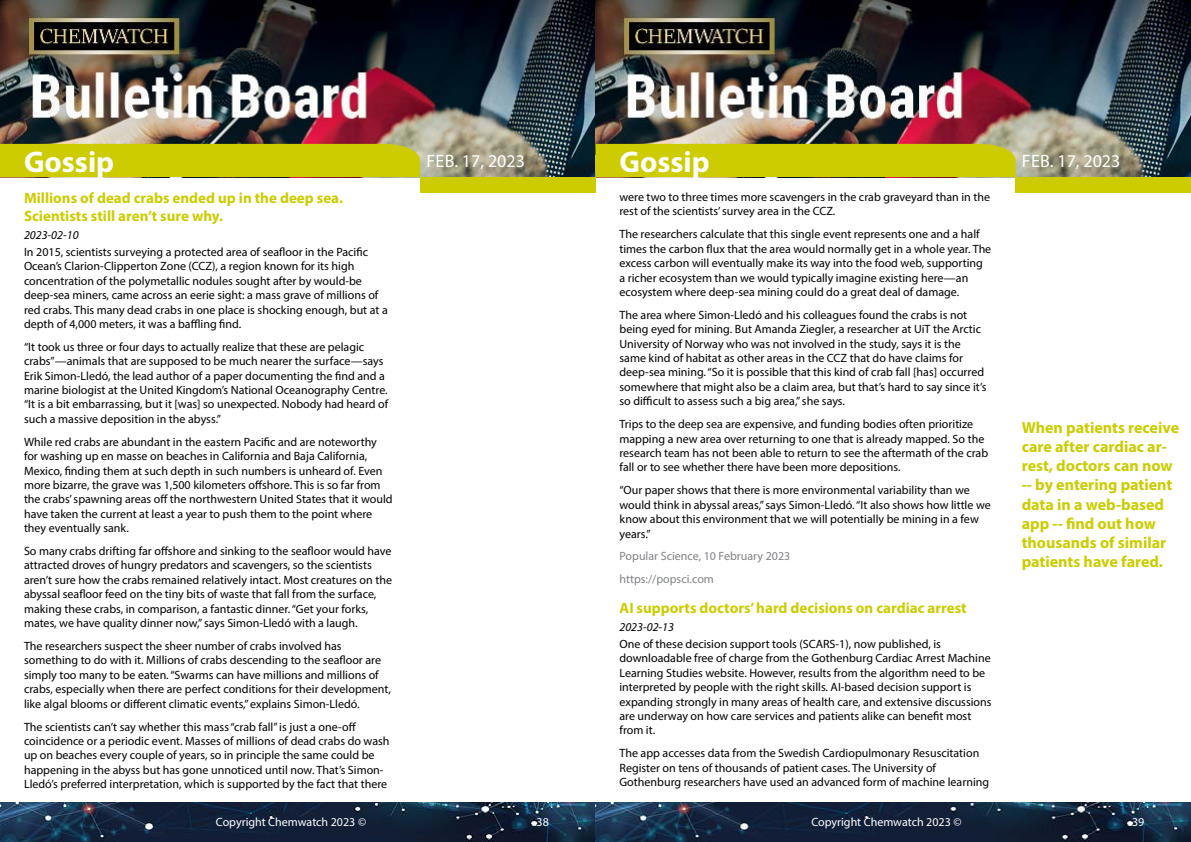
<style>
.page{position:relative;width:1191px;height:842px;background:#fff}
.page>*{position:absolute;margin:0;border:0;box-sizing:border-box;transform-origin:0 0}
.t1{font:700 30px "Myriad Pro";color:#fff}
.t2{font:18px "Myriad Pro";color:#fff}
.t3{font:700 16px/19.2px "Myriad Pro";color:#cc0}
.t4{font:700 15px/18px "Myriad Pro";color:#cc0}
.t5{font:12px/14.4px "Myriad Pro";color:#000}
.t6{font:12px "Myriad Pro";color:#fff}
.t7{font:12px/22.9px "Myriad Pro";color:#808285}
.t8{font:italic 12px "Myriad Pro";color:#000}
</style>
<div class="page">
<img style="left:0;top:0;width:1191px;height:177px">
<div style="left:420px;top:177px;width:175px;height:15px;background:#cc0"></div>
<div style="left:1015px;top:177px;width:176px;height:15px;background:#cc0"></div>
<div style="left:0;top:144px;width:420px;height:33px;background:#cc0"></div>
<div style="left:595px;top:144px;width:420px;height:33px;background:#cc0"></div>
<img style="left:0;top:802px;width:1191px;height:40px">
<h1 class="t1" style="left:24px;top:142px;width:92px">Gossip</h1>
<h1 class="t1" style="left:619px;top:142px;width:92px">Gossip</h1>
<p class="t5" style="left:619px;top:190px;width:372px">were two to three times more scavengers in the crab graveyard than in the rest of the scientists’ survey area in the CCZ.</p>
<p class="t5" style="left:619px;top:227px;width:373px">The researchers calculate that this single event represents one and a half times the carbon flux that the area would normally get in a whole year. The excess carbon will eventually make its way into the food web, supporting a richer ecosystem than we would typically imagine existing here—an ecosystem where deep-sea mining could do a great deal of damage.</p>
<p class="t5" style="left:619px;top:307px;width:368px">The area where Simon-Lledó and his colleagues found the crabs is not being eyed for mining. But Amanda Ziegler, a researcher at UiT the Arctic University of Norway who was not involved in the study, says it is the same kind of habitat as other areas in the CCZ that do have claims for deep-sea mining. “So it is possible that this kind of crab fall [has] occurred somewhere that might also be a claim area, but that’s hard to say since it’s so difficult to assess such a big area,” she says.</p>
<p class="t5" style="left:619px;top:417px;width:370px">Trips to the deep sea are expensive, and funding bodies often prioritize mapping a new area over returning to one that is already mapped. So the research team has not been able to return to see the aftermath of the crab fall or to see whether there have been more depositions.</p>
<p class="t5" style="left:619px;top:483px;width:373px">“Our paper shows that there is more environmental variability than we would think in abyssal areas,” says Simon-Lledó. “It also shows how little we know about this environment that we will potentially be mining in a few years.”</p>
<p class="t7" style="left:619px;top:545px;width:172px">Popular Science, 10 February 2023 https://popsci.com</p>
<p class="t4" style="left:619px;top:599px;width:349px">AI supports doctors’ hard decisions on cardiac arrest</p>
<p class="t8" style="left:619px;top:619px;width:56px">2023-02-13</p>
<p class="t5" style="left:619px;top:636px;width:373px">One of these decision support tools (SCARS-1), now published, is downloadable free of charge from the Gothenburg Cardiac Arrest Machine Learning Studies website. However, results from the algorithm need to be interpreted by people with the right skills. AI-based decision support is expanding strongly in many areas of health care, and extensive discussions are underway on how care services and patients alike can benefit most from it.</p>
<p class="t5" style="left:619px;top:746px;width:371px">The app accesses data from the Swedish Cardiopulmonary Resuscitation<br>Register on tens of thousands of patient cases. The University of<br>Gothenburg researchers have used an advanced form of machine learning</p>
<h2 class="t2" style="left:426px;top:150px;width:100px">Feb. 17, 2023</h2>
<h2 class="t2" style="left:1022px;top:150px;width:100px">Feb. 17, 2023</h2>
<p class="t4" style="left:24px;top:189px;width:321px">Millions of dead crabs ended up in the deep sea.<br>Scientists still aren’t sure why.</p>
<p class="t8" style="left:24px;top:227px;width:56px">2023-02-10</p>
<p class="t5" style="left:24px;top:244px;width:365px">In 2015, scientists surveying a protected area of seafloor in the Pacific Ocean’s Clarion-Clipperton Zone (CCZ), a region known for its high concentration of the polymetallic nodules sought after by would-be deep-sea miners, came across an eerie sight: a mass grave of millions of red crabs. This many dead crabs in one place is shocking enough, but at a depth of 4,000 meters, it was a baffling find.</p>
<p class="t5" style="left:24px;top:339px;width:366px">“It took us three or four days to actually realize that these are pelagic crabs”—animals that are supposed to be much nearer the surface—says Erik Simon-Lledó, the lead author of a paper documenting the find and a marine biologist at the United Kingdom’s National Oceanography Centre. “It is a bit embarrassing, but it [was] so unexpected. Nobody had heard of such a massive deposition in the abyss.”</p>
<p class="t5" style="left:24px;top:434px;width:370px">While red crabs are abundant in the eastern Pacific and are noteworthy for washing up en masse on beaches in California and Baja California, Mexico, finding them at such depth in such numbers is unheard of. Even more bizarre, the grave was 1,500 kilometers offshore. This is so far from the crabs’ spawning areas off the northwestern United States that it would have taken the current at least a year to push them to the point where they eventually sank.</p>
<p class="t5" style="left:24px;top:544px;width:369px">So many crabs drifting far offshore and sinking to the seafloor would have attracted droves of hungry predators and scavengers, so the scientists aren’t sure how the crabs remained relatively intact. Most creatures on the abyssal seafloor feed on the tiny bits of waste that fall from the surface, making these crabs, in comparison, a fantastic dinner. “Get your forks, mates, we have quality dinner now,” says Simon-Lledó with a laugh.</p>
<p class="t5" style="left:24px;top:639px;width:368px">The researchers suspect the sheer number of crabs involved has something to do with it. Millions of crabs descending to the seafloor are simply too many to be eaten. “Swarms can have millions and millions of crabs, especially when there are perfect conditions for their development, like algal blooms or different climatic events,” explains Simon-Lledó.</p>
<p class="t5" style="left:24px;top:719px;width:367px">The scientists can’t say whether this mass “crab fall” is just a one-off coincidence or a periodic event. Masses of millions of dead crabs do wash up on beaches every couple of years, so in principle the same could be happening in the abyss but has gone unnoticed until now. That’s Simon-Lledó’s preferred interpretation, which is supported by the fact that there</p>
<h3 class="t3" style="left:1021px;top:417px;width:159px">When patients receive care after cardiac ar&shy;rest, doctors can now -- by entering patient data in a web-based app -- find out how thousands of similar patients have fared.</h3>
<p class="t6" style="left:216px;top:815px;width:152px">Copyright Chemwatch 2023 ©</p>
<p class="t6" style="left:536px;top:815px;width:14px">38</p>
<p class="t6" style="left:811px;top:815px;width:152px">Copyright Chemwatch 2023 ©</p>
<p class="t6" style="left:1132px;top:815px;width:14px">39</p>
</div>
